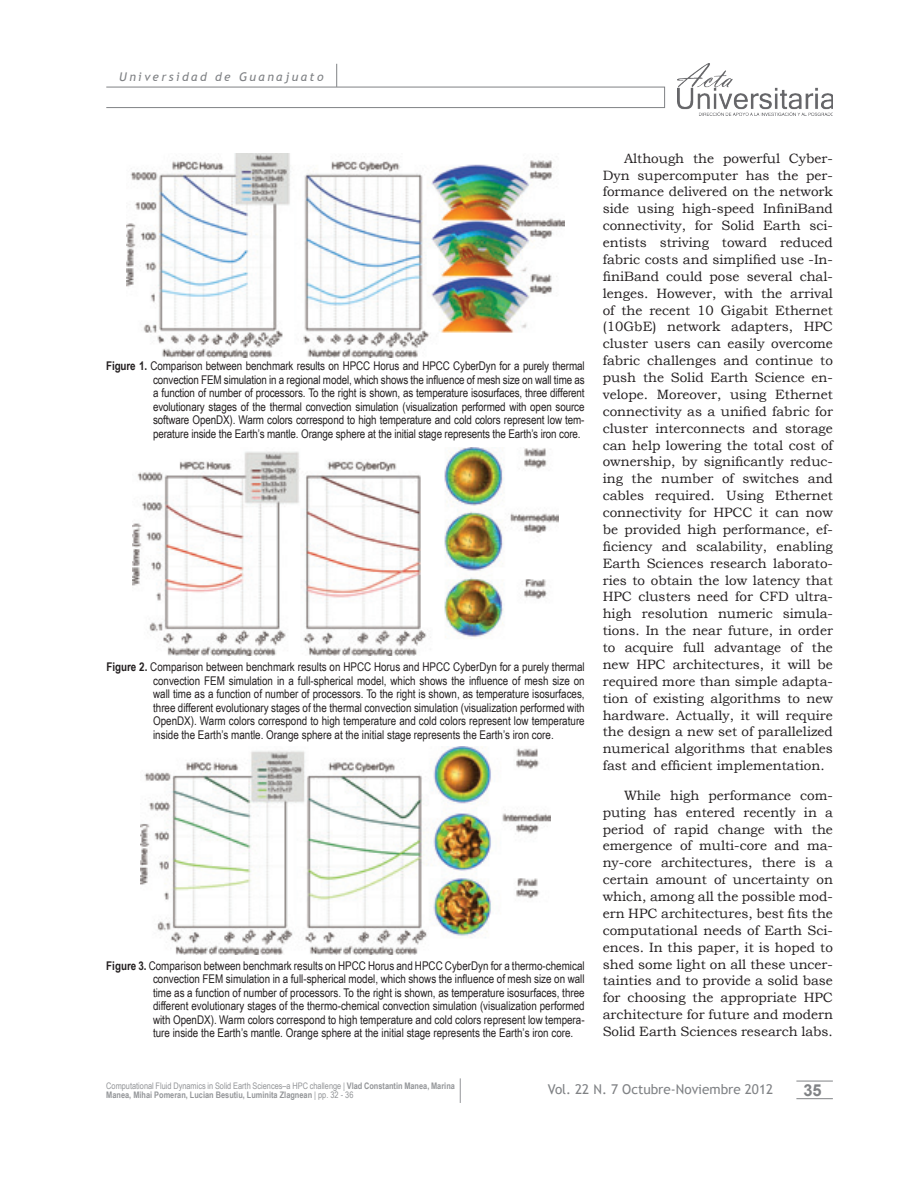
<style>
.page{position:relative;width:918px;height:1188px;background:#fff}
.page>*{position:absolute;margin:0;border:0;box-sizing:border-box;transform-origin:0 0}
.t1{font:700 16.5px "Arial";color:#808285}
.t2{font:13.5px/16.8px "Bookman Old Style";color:#231f20;text-align:justify}
.t3{font:13.5px "Trebuchet MS";color:#808285}
.t4{font:12px/13.5px "Arial Narrow";color:#231f20;text-align:justify}
.t5{font:italic 12px "Trebuchet MS";letter-spacing:.2em;color:#808285}
.t6{font:700 9px/9px "Arial Narrow";color:#939598}
.s1{font-weight:700}
.s2{font-weight:400}
</style>
<div class="page">
<hr style="left:796px;top:1081px;width:37px;height:1px;background:#808285">
<hr style="left:796px;top:1098px;width:37px;height:1px;background:#808285">
<div style="left:106px;top:87px;width:559px;height:21px;border:1px solid #808285"></div>
<svg style="left:336px;top:64px;width:1px;height:23px"></svg>
<img style="left:678px;top:64px;width:155px;height:51px">
<svg style="left:460px;top:1078px;width:1px;height:25px"></svg>
<img style="left:127px;top:153px;width:437px;height:204px">
<img style="left:133px;top:447px;width:425px;height:209px">
<img style="left:141px;top:746px;width:409px;height:209px">
<p class="t5" style="left:119px;top:70px;width:206px">Universidad de Guanajuato</p>
<p class="t4" style="left:153px;top:359px;width:433px;text-indent:-47px"><span class="s1">Figure 1.</span> Comparison between benchmark results on HPCC Horus and HPCC CyberDyn for a purely thermal convection FEM simulation in a regional model, which shows the influence of mesh size on wall time as a function of number of processors. To the right is shown, as temperature isosurfaces, three different evolutionary stages of the thermal convection simulation (visualization performed with open source software OpenDX). Warm colors correspond to high temperature and cold colors represent low tem&shy;perature inside the Earth’s mantle. Orange sphere at the initial stage represents the Earth’s iron core.</p>
<p class="t4" style="left:153px;top:660px;width:433px;text-indent:-47px"><span class="s1">Figure 2.</span> Comparison between benchmark results on HPCC Horus and HPCC CyberDyn for a purely thermal convection FEM simulation in a full-spherical model, which shows the influence of mesh size on wall time as a function of number of processors. To the right is shown, as temperature isosurfaces, three different evolutionary stages of the thermal convection simulation (visualization performed with OpenDX). Warm colors correspond to high temperature and cold colors represent low temperature inside the Earth’s mantle. Orange sphere at the initial stage represents the Earth’s iron core.</p>
<p class="t4" style="left:153px;top:958px;width:433px;text-indent:-47px"><span class="s1">Figure 3.</span> Comparison between benchmark results on HPCC Horus and HPCC CyberDyn for a thermo-chemical convection FEM simulation in a full-spherical model, which shows the influence of mesh size on wall time as a function of number of processors. To the right is shown, as temperature isosurfaces, three different evolutionary stages of the thermo-chemical convection simulation (visualization performed with OpenDX). Warm colors correspond to high temperature and cold colors represent low tempera&shy;ture inside the Earth’s mantle. Orange sphere at the initial stage represents the Earth’s iron core.</p>
<p class="t2" style="left:603px;top:150px;width:232px;text-indent:21px">Although the powerful Cyber-Dyn supercomputer has the per&shy;formance delivered on the network side using high-speed InfiniBand connectivity, for Solid Earth sci&shy;entists striving toward reduced fabric costs and simplified use -In&shy;finiBand could pose several chal&shy;lenges. However, with the arrival of the recent 10 Gigabit Ethernet (10GbE) network adapters, HPC cluster users can easily overcome fabric challenges and continue to push the Solid Earth Science en&shy;velope. Moreover, using Ethernet connectivity as a unified fabric for cluster interconnects and storage can help lowering the total cost of ownership, by significantly reduc&shy;ing the number of switches and cables required. Using Ethernet connectivity for HPCC it can now be provided high performance, ef&shy;ficiency and scalability, enabling Earth Sciences research laborato&shy;ries to obtain the low latency that HPC clusters need for CFD ultra&shy;high resolution numeric simula&shy;tions. In the near future, in order to acquire full advantage of the new HPC architectures, it will be required more than simple adapta&shy;tion of existing algorithms to new hardware. Actually, it will require the design a new set of parallelized numerical algorithms that enables fast and efficient implementation.</p>
<p class="t2" style="left:603px;top:787px;width:232px;text-indent:21px">While high performance com&shy;puting has entered recently in a period of rapid change with the emergence of multi-core and ma&shy;ny-core architectures, there is a certain amount of uncertainty on which, among all the possible mod&shy;ern HPC architectures, best fits the computational needs of Earth Sci&shy;ences. In this paper, it is hoped to shed some light on all these uncer&shy;tainties and to provide a solid base for choosing the appropriate HPC architecture for future and modern Solid Earth Sciences research labs.</p>
<p class="t6" style="left:106px;top:1081px;width:350px"><span class="s2">Computational Fluid Dynamics in Solid Earth Sciences–a HPC challenge |</span> Vlad Constantin Manea, Marina<br>Manea, Mihai Pomeran, Lucian Besutiu, Luminita Zlagnean <span class="s2">| pp. 32 - 36</span></p>
<p class="t3" style="left:548px;top:1082px;width:227px">Vol. 22 N. 7 Octubre-Noviembre 2012</p>
<h1 class="t1" style="left:803px;top:1079px;width:20px">35</h1>
</div>
